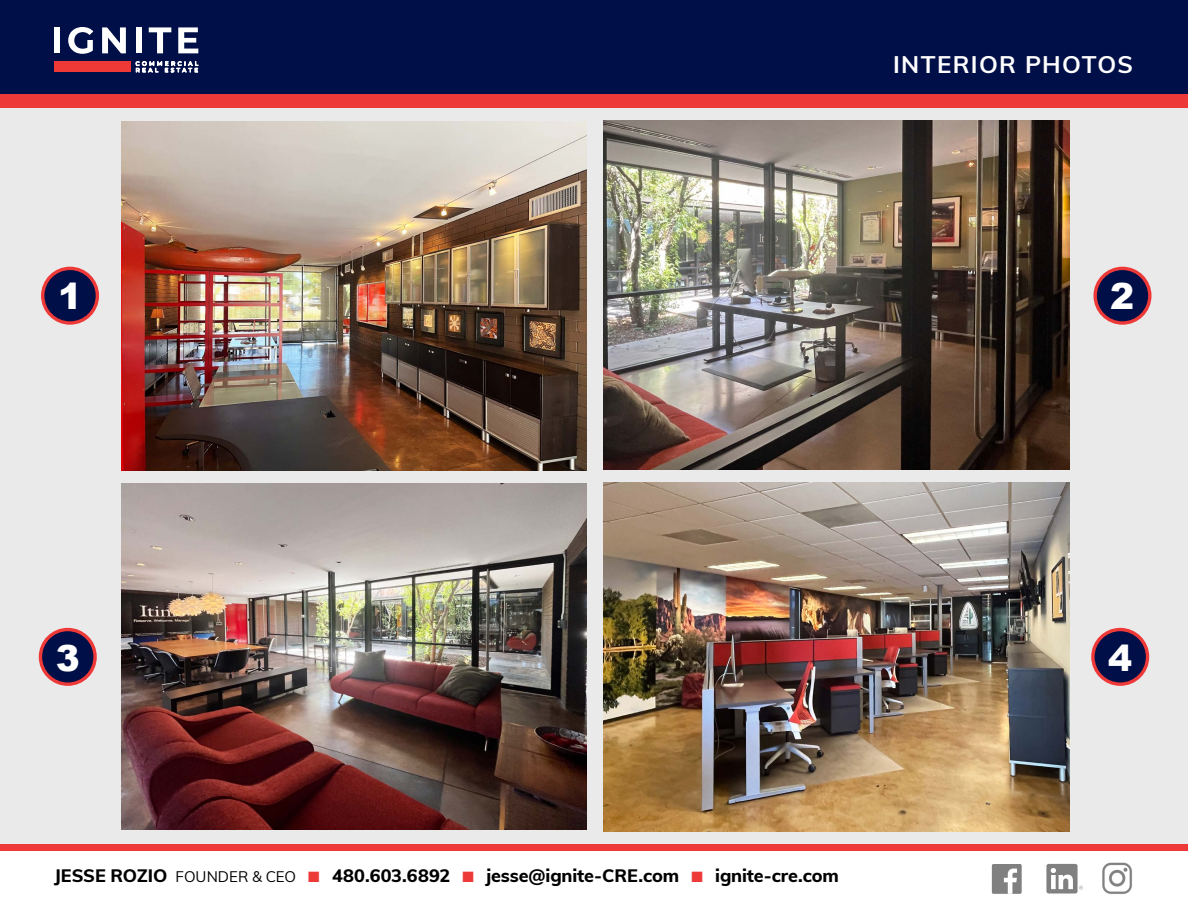
<style>
.page{position:relative;width:1188px;height:918px;background:#fff}
.page>*{position:absolute;margin:0;border:0;box-sizing:border-box;transform-origin:0 0}
.t1{font:900 36px "Arial";color:#fff}
.t2{font:700 24px "Muli";letter-spacing:.055em;color:#fff}
.t3{font:800 18px "Muli";letter-spacing:-.01em;color:#000}
.s1{font-weight:400;font-size:15px}
.s2{color:#ed3938}
</style>
<div class="page">
<div style="left:0;top:94px;width:1188px;height:750px;background:#ebeaea"></div>
<div style="left:0;top:0;width:1188px;height:94px;background:#000f47"></div>
<div style="left:0;top:94px;width:1188px;height:14px;background:#ed3938"></div>
<div style="left:54px;top:27px;width:6px;height:26px;background:#fff"></div>
<svg style="left:68px;top:27px;width:25px;height:27px"></svg>
<svg style="left:102px;top:27px;width:24px;height:26px"></svg>
<div style="left:136px;top:27px;width:6px;height:26px;background:#fff"></div>
<svg style="left:149px;top:27px;width:22px;height:26px"></svg>
<svg style="left:178px;top:27px;width:20px;height:26px"></svg>
<div style="left:54px;top:61px;width:76px;height:11px;background:#ee3937"></div>
<svg style="left:135px;top:61px;width:64px;height:12px"></svg>
<div style="left:0;top:844px;width:1188px;height:6px;background:#ed3938"></div>
<img style="left:1102px;top:862px;width:30px;height:32px">
<div style="left:992px;top:864px;width:30px;height:30px;background:#808080;border-radius:2px"></div>
<svg style="left:1004px;top:869px;width:13px;height:25px"></svg>
<svg style="left:1079px;top:886px;width:4px;height:4px"></svg>
<div style="left:1046px;top:864px;width:32px;height:30px;background:#808080;border-radius:2px"></div>
<svg style="left:1051px;top:868px;width:22px;height:21px"></svg>
<img style="left:121px;top:121px;width:466px;height:349px">
<img style="left:121px;top:484px;width:466px;height:346px">
<img style="left:604px;top:482px;width:465px;height:349px">
<img style="left:604px;top:120px;width:465px;height:349px">
<div style="left:43px;top:268px;width:54px;height:55px;background:#000f47;border-radius:50%"></div>
<div style="left:41px;top:267px;width:58px;height:58px;border:3px solid #ed3938;border-radius:50%"></div>
<div style="left:40px;top:630px;width:55px;height:54px;background:#000f47;border-radius:50%"></div>
<div style="left:39px;top:628px;width:58px;height:58px;border:3px solid #ed3938;border-radius:50%"></div>
<div style="left:1095px;top:268px;width:55px;height:55px;background:#000f47;border-radius:50%"></div>
<div style="left:1093px;top:267px;width:59px;height:58px;border:3px solid #ed3938;border-radius:50%"></div>
<div style="left:1093px;top:630px;width:55px;height:54px;background:#000f47;border-radius:50%"></div>
<div style="left:1091px;top:628px;width:58px;height:58px;border:3px solid #ed3938;border-radius:50%"></div>
<h1 class="t1" style="left:58px;top:270px;width:26px">1</h1>
<h2 class="t2" style="left:893px;top:47px;width:241px">INTERIOR PHOTOS</h2>
<h1 class="t1" style="left:1110px;top:270px;width:26px">2</h1>
<h1 class="t1" style="left:56px;top:632px;width:26px">3</h1>
<p class="t3" style="left:54px;top:862px;width:786px">JESSE ROZIO <span class="s1">FOUNDER &amp; CEO</span> <span class="s2">■</span> 480.603.6892 <span class="s2">■</span> jesse@ignite-CRE.com <span class="s2">■</span> ignite-cre.com</p>
<h1 class="t1" style="left:1108px;top:632px;width:26px">4</h1>
</div>
